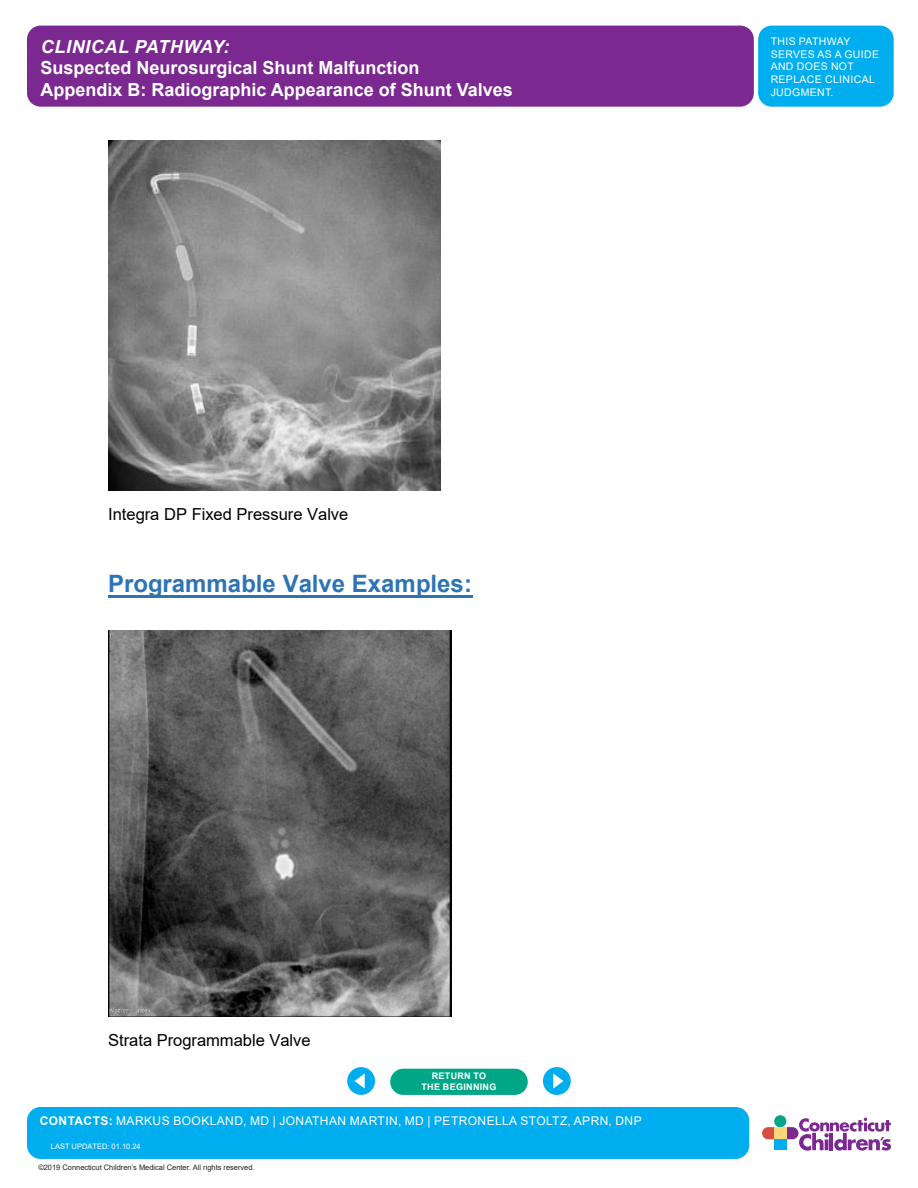
<style>
.page{position:relative;width:918px;height:1188px;background:#fff}
.page>*{position:absolute;margin:0;border:0;box-sizing:border-box;transform-origin:0 0}
.t1{font:700 24px "Arial";color:#2e74b5}
.t2{font:700 18px "Arial";color:#fff}
.t3{font:italic 700 18px "Arial";letter-spacing:.035em;color:#fff}
.t4{font:16.5px "Arial";color:#000}
.t5{font:12px "Arial";letter-spacing:.035em;color:#fff}
.t6{font:10.5px/12.6px "Arial";letter-spacing:.035em;color:#fff}
.t7{font:700 9px "Arial";letter-spacing:.035em;color:#fff}
.t8{font:7.5px "Arial";letter-spacing:-.005em;color:#231f20}
.t9{font:7.5px "Arial";color:#fff}
.s1{font-weight:700}
.s2{font-style:inherit}
</style>
<div class="page">
<hr style="left:108px;top:595px;width:364px;height:2px;background:#2e74b5">
<img style="left:108px;top:140px;width:333px;height:351px">
<img style="left:108px;top:630px;width:344px;height:386px">
<svg style="left:762px;top:1115px;width:129px;height:36px"></svg>
<div style="left:774px;top:1127px;width:12px;height:12px;background:#fed77d"></div>
<div style="left:774px;top:1139px;width:12px;height:11px;background:#00aeef"></div>
<div style="left:27px;top:26px;width:727px;height:81px;background:#7b2991;border-radius:14px"></div>
<div style="left:758px;top:26px;width:136px;height:81px;background:#00aeef;border-radius:14px"></div>
<div style="left:27px;top:1107px;width:722px;height:52px;background:#00aeef;border-radius:14px"></div>
<div style="left:390px;top:1069px;width:138px;height:26px;background:#00a786;border-radius:13px"></div>
<div style="left:347px;top:1067px;width:28px;height:28px;background:#00aeef;border-radius:50%"></div>
<div style="left:543px;top:1067px;width:28px;height:28px;background:#00aeef;border-radius:50%"></div>
<svg style="left:553px;top:1073px;width:10px;height:16px"></svg>
<svg style="left:355px;top:1073px;width:10px;height:16px"></svg>
<p class="t3" style="left:41px;top:34px;width:190px">CLINICAL PATHWAY:</p>
<p class="t2" style="left:40px;top:55px;width:381px">Suspected Neurosurgical Shunt Malfunction</p>
<p class="t2" style="left:40px;top:77px;width:474px">Appendix B: Radiographic Appearance of Shunt Valves</p>
<p class="t4" style="left:108px;top:503px;width:242px">Integra DP Fixed Pressure Valve</p>
<p class="t1" style="left:108px;top:567px;width:366px">Programmable Valve Examples:</p>
<p class="t6" style="left:771px;top:35px;width:110px">THIS PATHWAY<br>SERVES AS A GUIDE<br>AND DOES NOT<br>REPLACE CLINICAL<br>JUDGMENT.</p>
<p class="t4" style="left:108px;top:1029px;width:204px">Strata Programmable Valve</p>
<p class="t7" style="left:432px;top:1070px;width:56px">RETURN TO</p>
<p class="t7" style="left:422px;top:1080px;width:76px">THE BEGINNING</p>
<p class="t5" style="left:40px;top:1112px;width:603px"><span class="s1">CONTACTS:</span> MARKUS BOOKLAND, MD | JONATHAN MARTIN, MD | PETRONELLA STOLTZ, APRN, DNP</p>
<p class="t9" style="left:51px;top:1142px;width:91px">LAST UPDATED: 0<span class="s2">1</span>.<span class="s2">10</span>.2<span class="s2">4</span></p>
<p class="t8" style="left:38px;top:1162px;width:218px">©2019 Connecticut Children’s Medical Center. All rights reserved.</p>
</div>
